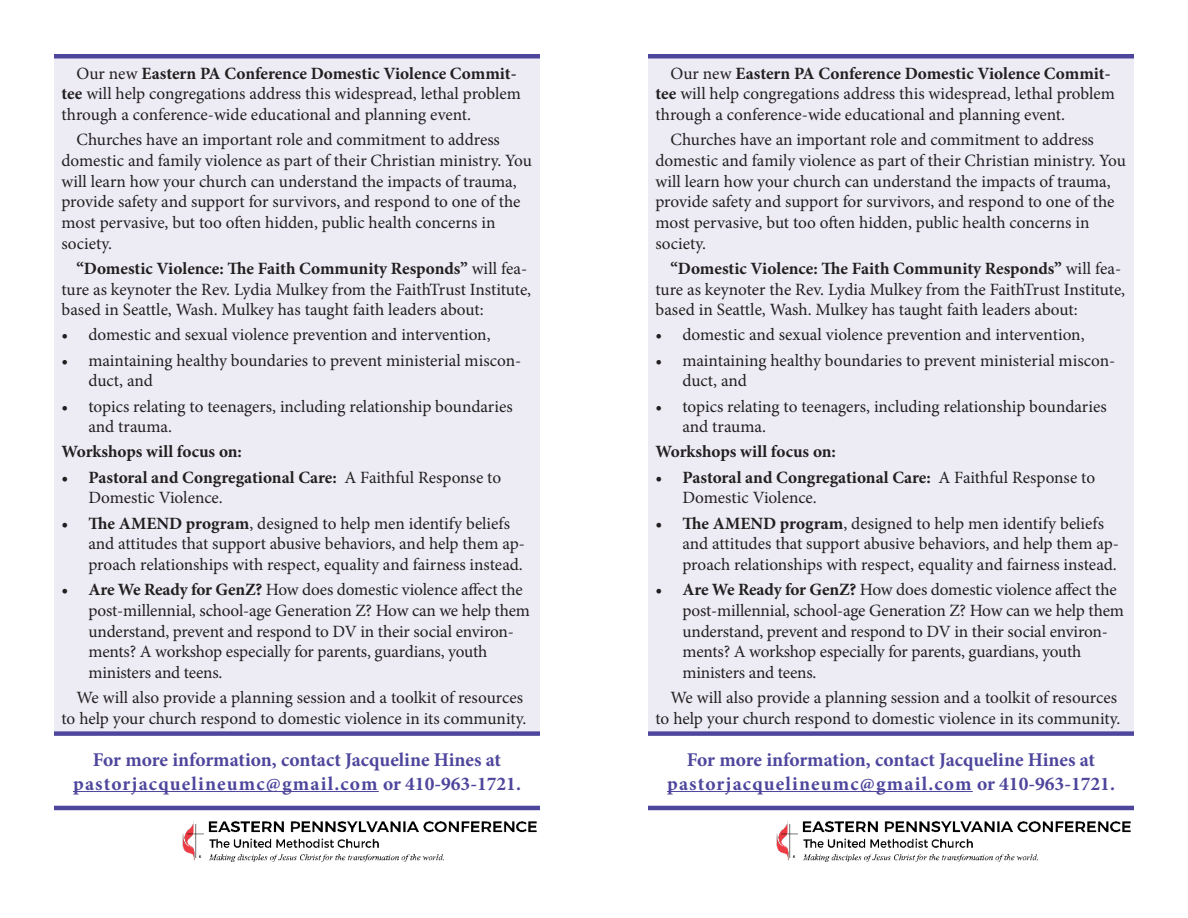
<style>
.page{position:relative;width:1188px;height:918px;background:#fff}
.page>*{position:absolute;margin:0;border:0;box-sizing:border-box;transform-origin:0 0}
.t1{font:700 19.5px/23.4px "Minion Pro";color:#4e469c;text-align:center}
.t2{font:17.25px/20.7px "Minion Pro";letter-spacing:-.005em;color:#231f20}
.t3{font:700 17.25px "Minion Pro";color:#231f20}
.s1{font-weight:700}
</style>
<div class="page">
<div style="left:54px;top:58px;width:486px;height:673px;background:#edecf5"></div>
<img style="left:182px;top:821px;width:355px;height:41px">
<div style="left:54px;top:731px;width:486px;height:5px;background:#4e469c"></div>
<hr style="left:73px;top:791px;width:306px;height:1px;background:#4e469c">
<hr style="left:54px;top:806px;width:486px;height:4px;background:#4e469c">
<hr style="left:54px;top:54px;width:486px;height:4px;background:#4e469c">
<div style="left:648px;top:58px;width:486px;height:673px;background:#edecf5"></div>
<img style="left:776px;top:821px;width:355px;height:41px">
<div style="left:648px;top:731px;width:486px;height:5px;background:#4e469c"></div>
<hr style="left:667px;top:791px;width:306px;height:1px;background:#4e469c">
<hr style="left:648px;top:806px;width:486px;height:4px;background:#4e469c">
<hr style="left:648px;top:54px;width:486px;height:4px;background:#4e469c">
<p class="t2" style="left:62px;top:63px;width:461px;text-indent:15px">Our new <span class="s1">Eastern PA Conference Domestic Violence Commit&shy;tee</span> will help congregations address this widespread, lethal problem through a conference-wide educational and planning event.</p>
<p class="t2" style="left:62px;top:129px;width:472px;text-indent:15px">Churches have an important role and commitment to address domestic and family violence as part of their Christian ministry. You will learn how your church can understand the impacts of trauma, provide safety and support for survivors, and respond to one of the most pervasive, but too often hidden, public health concerns in society.</p>
<p class="t2" style="left:62px;top:258px;width:471px;text-indent:15px"><span class="s1">“Domestic Violence: The Faith Community Responds”</span> will fea&shy;ture as keynoter the Rev. Lydia Mulkey from the FaithTrust Institute, based in Seattle, Wash. Mulkey has taught faith leaders about:</p>
<p class="t2" style="left:62px;top:325px;width:431px">• domestic and sexual violence prevention and intervention,</p>
<p class="t2" style="left:88px;top:350px;width:434px;text-indent:-27px">• maintaining healthy boundaries to prevent ministerial miscon&shy;duct, and</p>
<p class="t2" style="left:88px;top:396px;width:426px;text-indent:-27px">• topics relating to teenagers, including relationship boundaries and trauma.</p>
<p class="t3" style="left:62px;top:440px;width:182px">Workshops will focus on:</p>
<p class="t2" style="left:88px;top:467px;width:414px;text-indent:-27px"><span class="s1">• Pastoral and Congregational Care:</span> A Faithful Response to<br>Domestic Violence.</p>
<p class="t2" style="left:88px;top:513px;width:438px;text-indent:-27px"><span class="s1">• The AMEND program</span>, designed to help men identify beliefs and attitudes that support abusive behaviors, and help them ap&shy;proach relationships with respect, equality and fairness instead.</p>
<p class="t2" style="left:88px;top:579px;width:443px;text-indent:-27px"><span class="s1">• Are We Ready for GenZ?</span> How does domestic violence affect the post-millennial, school-age Generation Z? How can we help them understand, prevent and respond to DV in their social environ&shy;ments? A workshop especially for parents, guardians, youth ministers and teens.</p>
<p class="t2" style="left:62px;top:687px;width:466px;text-align:right">We will also provide a planning session and a toolkit of resources<br>to help your church respond to domestic violence in its community.</p>
<p class="t1" style="left:73px;top:748px;width:449px">For more information, contact Jacqueline Hines at pastorjacquelineumc@gmail.com or 410-963-1721.</p>
<p class="t2" style="left:655px;top:63px;width:461px;text-indent:15px">Our new <span class="s1">Eastern PA Conference Domestic Violence Commit&shy;tee</span> will help congregations address this widespread, lethal problem through a conference-wide educational and planning event.</p>
<p class="t2" style="left:655px;top:129px;width:472px;text-indent:15px">Churches have an important role and commitment to address domestic and family violence as part of their Christian ministry. You will learn how your church can understand the impacts of trauma, provide safety and support for survivors, and respond to one of the most pervasive, but too often hidden, public health concerns in society.</p>
<p class="t2" style="left:655px;top:258px;width:471px;text-indent:15px"><span class="s1">“Domestic Violence: The Faith Community Responds”</span> will fea&shy;ture as keynoter the Rev. Lydia Mulkey from the FaithTrust Institute, based in Seattle, Wash. Mulkey has taught faith leaders about:</p>
<p class="t2" style="left:655px;top:325px;width:431px">• domestic and sexual violence prevention and intervention,</p>
<p class="t2" style="left:682px;top:350px;width:434px;text-indent:-27px">• maintaining healthy boundaries to prevent ministerial miscon&shy;duct, and</p>
<p class="t2" style="left:682px;top:396px;width:426px;text-indent:-27px">• topics relating to teenagers, including relationship boundaries and trauma.</p>
<p class="t3" style="left:655px;top:440px;width:182px">Workshops will focus on:</p>
<p class="t2" style="left:682px;top:467px;width:414px;text-indent:-27px"><span class="s1">• Pastoral and Congregational Care:</span> A Faithful Response to<br>Domestic Violence.</p>
<p class="t2" style="left:682px;top:513px;width:438px;text-indent:-27px"><span class="s1">• The AMEND program</span>, designed to help men identify beliefs and attitudes that support abusive behaviors, and help them ap&shy;proach relationships with respect, equality and fairness instead.</p>
<p class="t2" style="left:682px;top:579px;width:443px;text-indent:-27px"><span class="s1">• Are We Ready for GenZ?</span> How does domestic violence affect the post-millennial, school-age Generation Z? How can we help them understand, prevent and respond to DV in their social environ&shy;ments? A workshop especially for parents, guardians, youth ministers and teens.</p>
<p class="t2" style="left:655px;top:687px;width:466px;text-align:right">We will also provide a planning session and a toolkit of resources<br>to help your church respond to domestic violence in its community.</p>
<p class="t1" style="left:667px;top:748px;width:449px">For more information, contact Jacqueline Hines at pastorjacquelineumc@gmail.com or 410-963-1721.</p>
</div>
